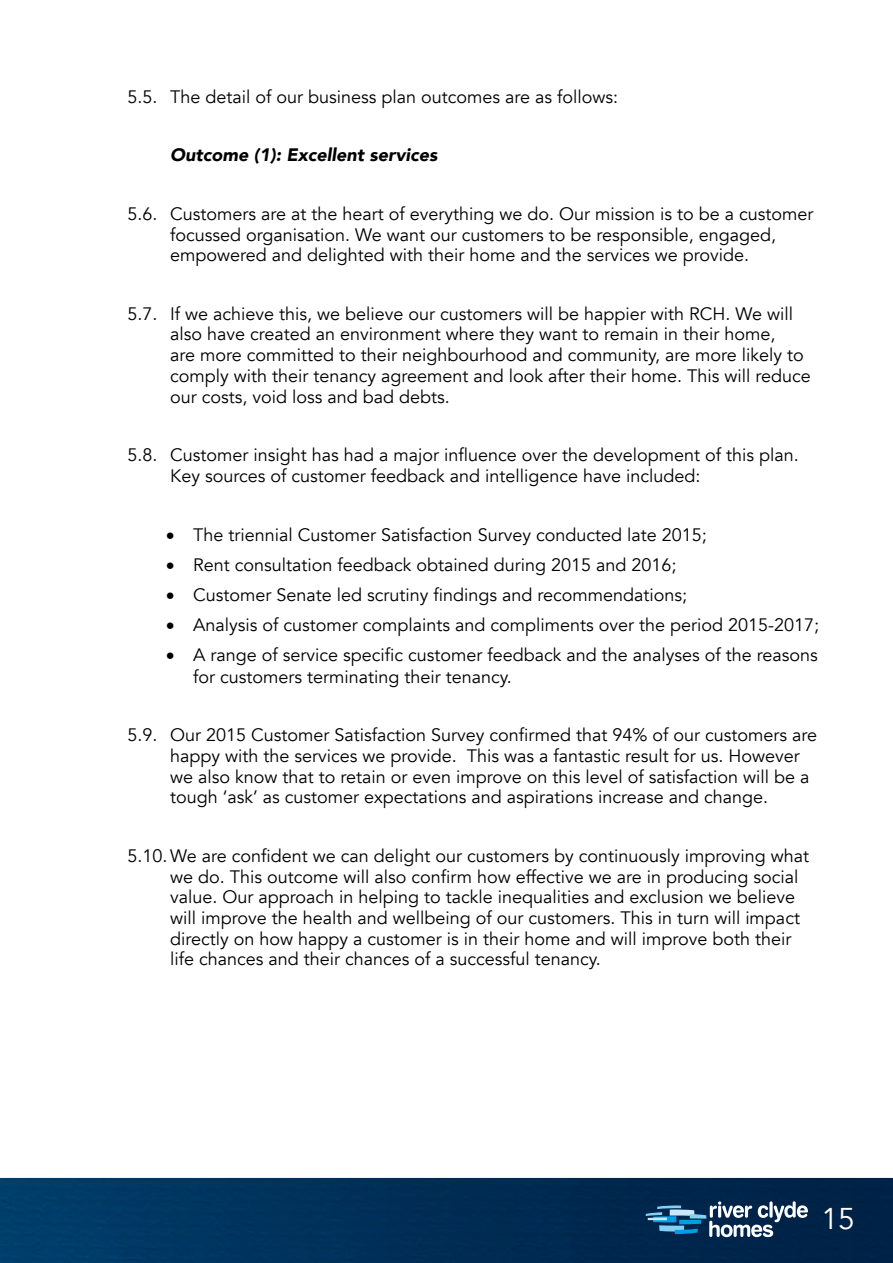
<style>
.page{position:relative;width:893px;height:1263px;background:#fff}
.page>*{position:absolute;margin:0;border:0;box-sizing:border-box;transform-origin:0 0}
.t1{font:30px "Avenir";color:#fff}
.t2{font:18px/20.7px "Avenir";color:#000}
.t3{font:italic 900 18px "Avenir";color:#000}
</style>
<div class="page">
<img style="left:0;top:1178px;width:893px;height:85px">
<svg style="left:646px;top:1201px;width:162px;height:36px;background:#3f6483"></svg>
<p class="t2" style="left:128px;top:87px;width:492px">5.5. The detail of our business plan outcomes are as follows:</p>
<p class="t3" style="left:170px;top:140px;width:269px">Outcome (1): Excellent services</p>
<p class="t2" style="left:170px;top:204px;width:645px;text-indent:-43px">5.6. Customers are at the heart of everything we do. Our mission is to be a customer focussed organisation. We want our customers to be responsible, engaged, empowered and delighted with their home and the services we provide.</p>
<p class="t2" style="left:170px;top:303px;width:642px;text-indent:-43px">5.7. If we achieve this, we believe our customers will be happier with RCH. We will also have created an environment where they want to remain in their home,<br>are more committed to their neighbourhood and community, are more likely to comply with their tenancy agreement and look after their home. This will reduce our costs, void loss and bad debts.</p>
<p class="t2" style="left:170px;top:445px;width:630px;text-indent:-43px">5.8. Customer insight has had a major influence over the development of this plan.<br>Key sources of customer feedback and intelligence have included:</p>
<p class="t2" style="left:166px;top:525px;width:542px">• The triennial Customer Satisfaction Survey conducted late 2015;</p>
<p class="t2" style="left:166px;top:555px;width:512px">• Rent consultation feedback obtained during 2015 and 2016;</p>
<p class="t2" style="left:166px;top:585px;width:523px">• Customer Senate led scrutiny findings and recommendations;</p>
<p class="t2" style="left:166px;top:615px;width:655px">• Analysis of customer complaints and compliments over the period 2015-2017;</p>
<p class="t2" style="left:193px;top:645px;width:626px;line-height:21.6px;text-indent:-27px">• A range of service specific customer feedback and the analyses of the reasons for customers terminating their tenancy.</p>
<p class="t2" style="left:170px;top:725px;width:649px;text-indent:-43px">5.9. Our 2015 Customer Satisfaction Survey confirmed that 94% of our customers are happy with the services we provide. This was a fantastic result for us. However we also know that to retain or even improve on this level of satisfaction will be a tough ‘ask’ as customer expectations and aspirations increase and change.</p>
<p class="t2" style="left:170px;top:846px;width:641px;text-indent:-43px">5.10.We are confident we can delight our customers by continuously improving what we do. This outcome will also confirm how effective we are in producing social value. Our approach in helping to tackle inequalities and exclusion we believe will improve the health and wellbeing of our customers. This in turn will impact directly on how happy a customer is in their home and will improve both their life chances and their chances of a successful tenancy.</p>
<h1 class="t1" style="left:821px;top:1201px;width:35px">15</h1>
</div>
